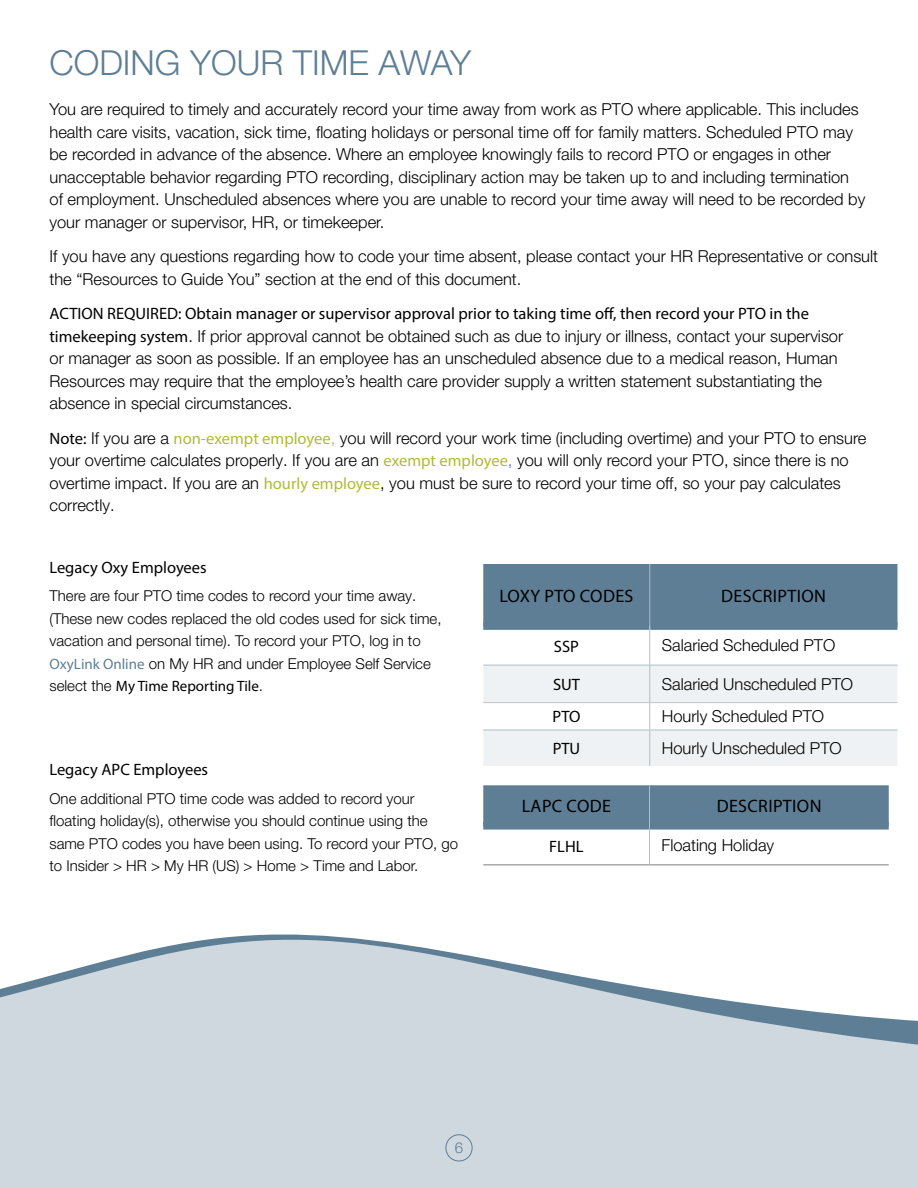
<style>
.page{position:relative;width:918px;height:1188px;background:#fff}
.page>*{position:absolute;margin:0;border:0;box-sizing:border-box;transform-origin:0 0}
.t1{font:300 34.5px "Helvetica Neue LT Pro";color:#5e7e95}
.t2{font:18px "Myriad Pro";letter-spacing:.02em;color:#000}
.t3{font:300 16.5px/22.5px "Helvetica Neue LT Pro";color:#000}
.t4{font:16.5px "Myriad Pro";color:#000}
.t5{font:300 15px/22.5px "Helvetica Neue LT Pro";color:#000}
.t6{font:15px "Myriad Pro";color:#000}
.t7{font:300 15px "Helvetica Neue LT Pro";color:#5e7e95}
.s1{font-family:"Myriad Pro";font-weight:400}
.s2{font-family:"Myriad Pro";font-weight:400;color:#b0bb36}
.s3{color:#b0bb36}
.s4{color:#5e7e95}
.s5{font-family:"Myriad Pro";font-weight:400;color:#5e7e95}
.s6{font-family:"Helvetica Neue LT Pro";font-weight:300}
</style>
<div class="page">
<div style="left:0;top:1048px;width:918px;height:140px;background:#cfd8df"></div>
<svg style="left:0;top:934px;width:918px;height:114px;fill:#cfd8df"></svg>
<div style="left:446px;top:1134px;width:26px;height:27px;border:1px solid #5e7e95;border-radius:50%"></div>
<div style="left:483px;top:564px;width:414px;height:58px;background:#5e7e95"></div>
<div style="left:483px;top:622px;width:166px;height:8px;background:#5e7e95"></div>
<div style="left:650px;top:622px;width:247px;height:8px;background:#5e7e95"></div>
<hr style="left:649px;top:626px;width:1px;height:39px;background:#aebeca">
<svg style="left:483px;top:665px;width:414px;height:101px"></svg>
<hr style="left:649px;top:730px;width:1px;height:36px;background:#aebeca">
<hr style="left:649px;top:564px;width:1px;height:62px;background:#aebeca">
<svg style="left:483px;top:785px;width:406px;height:80px"></svg>
<div style="left:483px;top:822px;width:166px;height:8px;background:#5e7e95"></div>
<div style="left:650px;top:822px;width:239px;height:8px;background:#5e7e95"></div>
<hr style="left:483px;top:864px;width:166px;height:1px;background:#808080">
<hr style="left:650px;top:864px;width:239px;height:1px;background:#808080">
<hr style="left:649px;top:826px;width:1px;height:38px;background:#aebeca">
<hr style="left:649px;top:785px;width:1px;height:41px;background:#aebeca">
<h1 class="t1" style="left:50px;top:41px;width:423px">CODING YOUR TIME AWAY</h1>
<p class="t3" style="left:50px;top:98px;width:817px">You are required to timely and accurately record your time away from work as PTO where applicable. This includes health care visits, vacation, sick time, floating holidays or personal time off for family matters. Scheduled PTO may be recorded in advance of the absence. Where an employee knowingly fails to record PTO or engages in other unacceptable behavior regarding PTO recording, disciplinary action may be taken up to and including termination of employment. Unscheduled absences where you are unable to record your time away will need to be recorded by your manager or supervisor, HR, or timekeeper.</p>
<p class="t3" style="left:50px;top:245px;width:830px">If you have any questions regarding how to code your time absent, please contact your HR Representative or consult the “Resources to Guide You” section at the end of this document.</p>
<p class="t4" style="left:50px;top:303px;width:761px">ACTION REQUIRED: Obtain manager or supervisor approval prior to taking time off, then record your PTO in the</p>
<p class="t3" style="left:50px;top:324px;width:795px"><span class="s1">timekeeping system</span>. If prior approval cannot be obtained such as due to injury or illness, contact your supervisor or manager as soon as possible. If an employee has an unscheduled absence due to a medical reason, Human Resources may require that the employee’s health care provider supply a written statement substantiating the absence in special circumstances.</p>
<p class="t3" style="left:50px;top:426px;width:819px"><span class="s1">Note:</span> If you are a <span class="s2">non-exempt employee</span><span class="s3">,</span> you will record your work time (including overtime) and your PTO to ensure your overtime calculates properly. If you are an <span class="s2">exempt employee</span><span class="s4">,</span> you will only record your PTO, since there is no overtime impact. If you are an <span class="s2">hourly employee</span>, you must be sure to record your time off, so your pay calculates correctly.</p>
<p class="t4" style="left:50px;top:557px;width:159px">Legacy Oxy Employees</p>
<p class="t5" style="left:50px;top:584px;width:394px">There are four PTO time codes to record your time away. (These new codes replaced the old codes used for sick time, vacation and personal time). To record your PTO, log in to <span class="s5">OxyLink Online</span> on My HR and under Employee Self Service</p>
<p class="t6" style="left:50px;top:677px;width:215px"><span class="s6">select the</span> My Time Reporting Tile<span class="s6">.</span></p>
<p class="t4" style="left:50px;top:759px;width:160px">Legacy APC Employees</p>
<p class="t5" style="left:50px;top:787px;width:410px">One additional PTO time code was added to record your floating holiday(s), otherwise you should continue using the same PTO codes you have been using. To record your PTO, go to Insider &gt; HR &gt; My HR (US) &gt; Home &gt; Time and Labor.</p>
<p class="t2" style="left:500px;top:585px;width:136px">LOXY PTO CODES</p>
<p class="t2" style="left:721px;top:585px;width:106px">DESCRIPTION</p>
<p class="t4" style="left:554px;top:636px;width:27px">SSP</p>
<p class="t3" style="left:662px;top:634px;width:175px">Salaried Scheduled PTO</p>
<p class="t4" style="left:553px;top:674px;width:29px">SUT</p>
<p class="t3" style="left:662px;top:672px;width:193px">Salaried Unscheduled PTO</p>
<p class="t4" style="left:553px;top:707px;width:29px">PTO</p>
<p class="t3" style="left:662px;top:705px;width:164px">Hourly Scheduled PTO</p>
<p class="t4" style="left:553px;top:738px;width:29px">PTU</p>
<p class="t3" style="left:662px;top:736px;width:182px">Hourly Unscheduled PTO</p>
<p class="t2" style="left:522px;top:795px;width:91px">LAPC CODE</p>
<p class="t2" style="left:717px;top:795px;width:106px">DESCRIPTION</p>
<p class="t4" style="left:549px;top:836px;width:36px">FLHL</p>
<p class="t3" style="left:661px;top:834px;width:114px">Floating Holiday</p>
<p class="t7" style="left:455px;top:1139px;width:10px">6</p>
</div>
